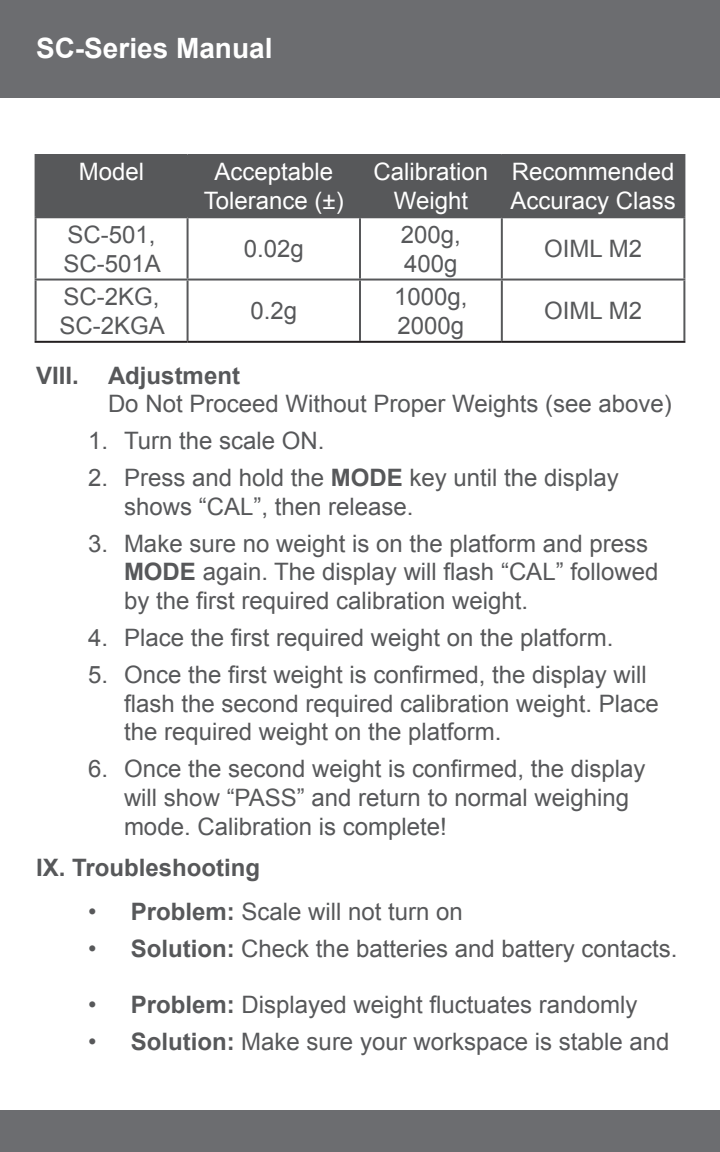
<style>
.page{position:relative;width:720px;height:1152px;background:#fff}
.page>*{position:absolute;margin:0;border:0;box-sizing:border-box;transform-origin:0 0}
.t1{font:700 28px "Arial";color:#fff}
.Instruction_List{font:24px/28.8px "Arial";color:#57585a}
.t2{font:24px/28.8px "Arial";color:#fff;text-align:center}
.Instruction_Header{font:24px/28.8px "Arial";color:#57585a}
.Instruction_Header-2{font:700 24px "Arial";color:#57585a}
.s1{font-weight:700}
</style>
<div class="page">
<div style="left:0;top:1111px;width:720px;height:41px;background:#6c6d70"></div>
<div style="left:0;top:0;width:720px;height:97px;background:#6c6d70"></div>
<div style="left:37px;top:156px;width:646px;height:60px;background:#57585a"></div>
<hr style="left:187px;top:156px;width:2px;height:60px;background:#57585a">
<hr style="left:359px;top:156px;width:2px;height:60px;background:#57585a">
<hr style="left:187px;top:218px;width:2px;height:61px;background:#57585a">
<hr style="left:359px;top:218px;width:2px;height:61px;background:#57585a">
<hr style="left:187px;top:281px;width:2px;height:60px;background:#57585a">
<hr style="left:359px;top:281px;width:2px;height:60px;background:#57585a">
<hr style="left:35px;top:154px;width:153px;height:2px;background:#57585a">
<hr style="left:35px;top:156px;width:2px;height:60px;background:#57585a">
<hr style="left:188px;top:154px;width:172px;height:2px;background:#57585a">
<hr style="left:360px;top:154px;width:142px;height:2px;background:#57585a">
<hr style="left:502px;top:154px;width:183px;height:2px;background:#57585a">
<hr style="left:501px;top:156px;width:2px;height:60px;background:#57585a">
<hr style="left:683px;top:156px;width:2px;height:60px;background:#57585a">
<hr style="left:35px;top:216px;width:153px;height:2px;background:#57585a">
<hr style="left:35px;top:218px;width:2px;height:61px;background:#57585a">
<hr style="left:188px;top:216px;width:172px;height:2px;background:#57585a">
<hr style="left:360px;top:216px;width:142px;height:2px;background:#57585a">
<hr style="left:502px;top:216px;width:183px;height:2px;background:#57585a">
<hr style="left:501px;top:218px;width:2px;height:61px;background:#57585a">
<hr style="left:683px;top:218px;width:2px;height:61px;background:#57585a">
<hr style="left:35px;top:279px;width:153px;height:2px;background:#57585a">
<hr style="left:35px;top:281px;width:2px;height:60px;background:#57585a">
<hr style="left:188px;top:279px;width:172px;height:2px;background:#57585a">
<hr style="left:360px;top:279px;width:142px;height:2px;background:#57585a">
<hr style="left:502px;top:279px;width:183px;height:2px;background:#57585a">
<hr style="left:501px;top:281px;width:2px;height:60px;background:#57585a">
<hr style="left:683px;top:281px;width:2px;height:60px;background:#57585a">
<hr style="left:35px;top:341px;width:153px;height:2px;background:#231f20">
<hr style="left:188px;top:341px;width:172px;height:2px;background:#231f20">
<hr style="left:360px;top:341px;width:142px;height:2px;background:#231f20">
<hr style="left:502px;top:341px;width:183px;height:2px;background:#231f20">
<p class="t1" style="left:36px;top:29px;width:238px">SC-Series Manual</p>
<p class="t2" style="left:79px;top:158px;width:67px">Model</p>
<p class="t2" style="left:204px;top:158px;width:141px">Acceptable<br>Tolerance (±)</p>
<p class="t2" style="left:374px;top:158px;width:116px">Calibration<br>Weight</p>
<p class="t2" style="left:510px;top:158px;width:167px;text-align:left">Recommended<br>Accuracy Class</p>
<p class="Instruction_List" style="left:64px;top:220px;width:99px">SC-501,<br>SC-501A</p>
<p class="Instruction_List" style="left:401px;top:220px;width:62px">200g,<br>400g</p>
<p class="Instruction_List" style="left:544px;top:235px;width:99px">OIML M2</p>
<p class="Instruction_List" style="left:244px;top:235px;width:62px">0.02g</p>
<p class="Instruction_List" style="left:60px;top:282px;width:107px">SC-2KG,<br>SC-2KGA</p>
<p class="Instruction_List" style="left:250px;top:297px;width:48px">0.2g</p>
<p class="Instruction_List" style="left:394px;top:282px;width:75px">1000g,<br>2000g</p>
<p class="Instruction_List" style="left:544px;top:297px;width:99px">OIML M2</p>
<p class="Instruction_Header" style="left:108px;top:361px;width:565px;text-indent:-72px"><span class="s1">VIII. Adjustment<br></span>Do Not Proceed Without Proper Weights (see above)</p>
<p class="Instruction_List" style="left:88px;top:427px;width:238px">1. Turn the scale ON.</p>
<p class="Instruction_List" style="left:124px;top:463px;width:496px;text-indent:-36px">2. Press and hold the <span class="s1">MODE</span> key until the display shows “CAL”, then release.</p>
<p class="Instruction_List" style="left:124px;top:529px;width:536px;text-indent:-36px">3. Make sure no weight is on the platform and press<br><span class="s1">MODE</span> again. The display will flash “CAL” followed by the first required calibration weight.</p>
<p class="Instruction_List" style="left:88px;top:623px;width:527px">4. Place the first required weight on the platform.</p>
<p class="Instruction_List" style="left:124px;top:660px;width:536px;text-indent:-36px">5. Once the first weight is confirmed, the display will flash the second required calibration weight. Place the required weight on the platform.</p>
<p class="Instruction_List" style="left:124px;top:755px;width:523px;text-indent:-36px">6. Once the second weight is confirmed, the display will show “PASS” and return to normal weighing mode. Calibration is complete!</p>
<p class="Instruction_Header-2" style="left:36px;top:851px;width:226px">IX. Troubleshooting</p>
<p class="Instruction_List" style="left:88px;top:898px;width:376px">• <span class="s1">Problem:</span> Scale will not turn on</p>
<p class="Instruction_List" style="left:88px;top:935px;width:591px">• <span class="s1">Solution:</span> Check the batteries and battery contacts.</p>
<p class="Instruction_List" style="left:88px;top:991px;width:551px">• <span class="s1">Problem:</span> Displayed weight fluctuates randomly</p>
<p class="Instruction_List" style="left:88px;top:1027px;width:583px">• <span class="s1">Solution:</span> Make sure your workspace is stable and</p>
</div>
